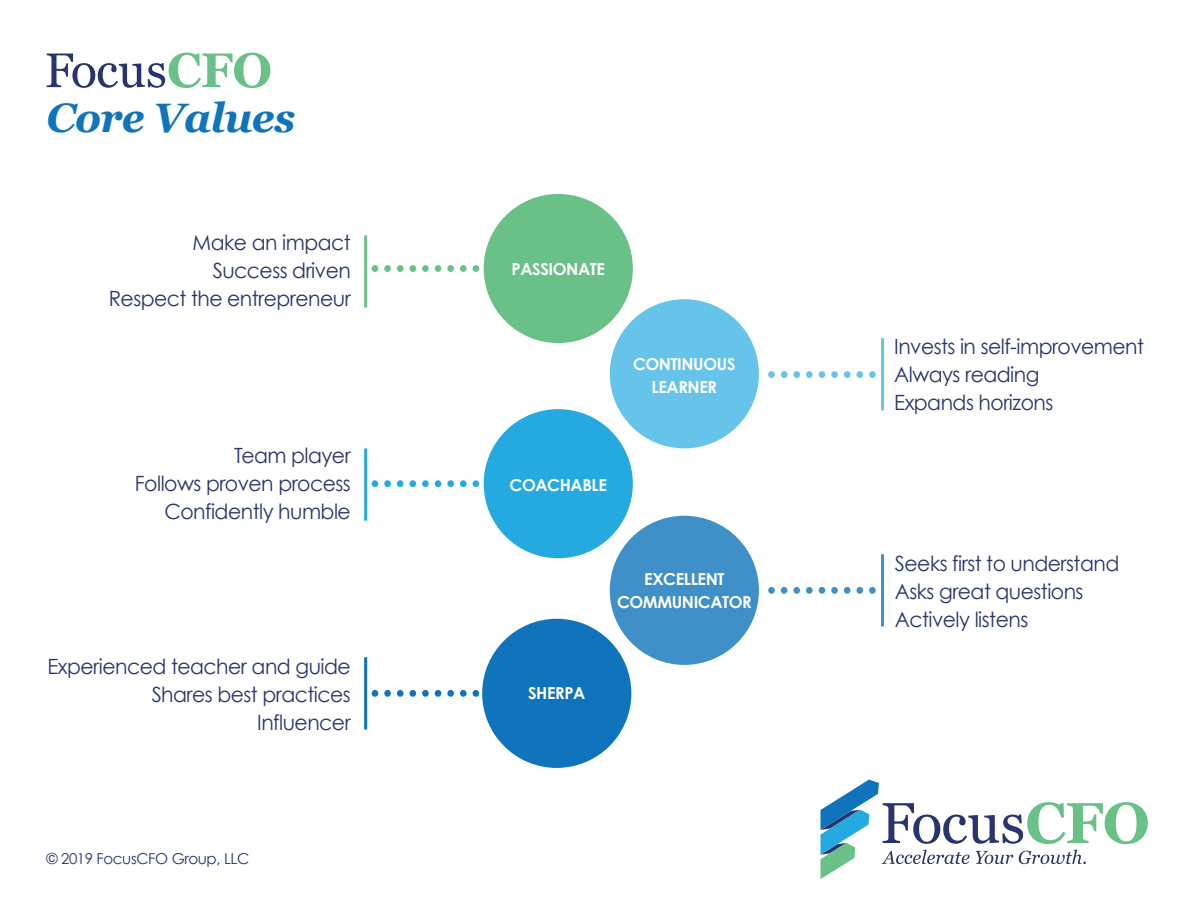
<style>
.page{position:relative;width:1188px;height:918px;background:#fff}
.page>*{position:absolute;margin:0;border:0;box-sizing:border-box;transform-origin:0 0}
.t1{font:italic 700 41.1px "Georgia";letter-spacing:-.02em;color:#1074bc}
.t2{font:21px/27.9px "Century Gothic";letter-spacing:-.025em;color:#27346e;text-align:right}
.t3{font:700 16.5px/22.5px "Century Gothic";letter-spacing:-.025em;color:#fff;text-align:center}
.t4{font:15px "Century Gothic";letter-spacing:-.025em;color:#27346e}
</style>
<div class="page">
<div style="left:372px;top:480px;width:6px;height:7px;background:#24aae1;border-radius:50%"></div>
<div style="left:384px;top:480px;width:7px;height:7px;background:#24aae1;border-radius:50%"></div>
<div style="left:397px;top:480px;width:7px;height:7px;background:#24aae1;border-radius:50%"></div>
<div style="left:410px;top:480px;width:6px;height:7px;background:#24aae1;border-radius:50%"></div>
<div style="left:422px;top:480px;width:7px;height:7px;background:#24aae1;border-radius:50%"></div>
<div style="left:435px;top:480px;width:6px;height:7px;background:#24aae1;border-radius:50%"></div>
<div style="left:447px;top:480px;width:7px;height:7px;background:#24aae1;border-radius:50%"></div>
<div style="left:460px;top:480px;width:7px;height:7px;background:#24aae1;border-radius:50%"></div>
<div style="left:473px;top:480px;width:6px;height:7px;background:#24aae1;border-radius:50%"></div>
<div style="left:484px;top:409px;width:149px;height:149px;background:#24aae1;border-radius:50%"></div>
<hr style="left:364px;top:448px;width:3px;height:73px;background:#24aae1">
<div style="left:372px;top:265px;width:6px;height:7px;background:#69c188;border-radius:50%"></div>
<div style="left:384px;top:265px;width:7px;height:7px;background:#69c188;border-radius:50%"></div>
<div style="left:397px;top:265px;width:7px;height:7px;background:#69c188;border-radius:50%"></div>
<div style="left:410px;top:265px;width:6px;height:7px;background:#69c188;border-radius:50%"></div>
<div style="left:422px;top:265px;width:7px;height:7px;background:#69c188;border-radius:50%"></div>
<div style="left:435px;top:265px;width:6px;height:7px;background:#69c188;border-radius:50%"></div>
<div style="left:447px;top:265px;width:7px;height:7px;background:#69c188;border-radius:50%"></div>
<div style="left:460px;top:265px;width:7px;height:7px;background:#69c188;border-radius:50%"></div>
<div style="left:473px;top:265px;width:6px;height:7px;background:#69c188;border-radius:50%"></div>
<svg style="left:768px;top:587px;width:7px;height:7px"></svg>
<div style="left:781px;top:587px;width:6px;height:7px;background:#3f8fc9;border-radius:50%"></div>
<div style="left:793px;top:587px;width:7px;height:7px;background:#3f8fc9;border-radius:50%"></div>
<div style="left:806px;top:587px;width:7px;height:7px;background:#3f8fc9;border-radius:50%"></div>
<div style="left:819px;top:587px;width:6px;height:7px;background:#3f8fc9;border-radius:50%"></div>
<svg style="left:831px;top:587px;width:7px;height:7px"></svg>
<div style="left:844px;top:587px;width:6px;height:7px;background:#3f8fc9;border-radius:50%"></div>
<svg style="left:856px;top:587px;width:7px;height:7px"></svg>
<div style="left:869px;top:587px;width:7px;height:7px;background:#3f8fc9;border-radius:50%"></div>
<div style="left:372px;top:690px;width:6px;height:7px;background:#1074bc;border-radius:50%"></div>
<div style="left:384px;top:690px;width:7px;height:7px;background:#1074bc;border-radius:50%"></div>
<div style="left:397px;top:690px;width:7px;height:7px;background:#1074bc;border-radius:50%"></div>
<div style="left:410px;top:690px;width:6px;height:7px;background:#1074bc;border-radius:50%"></div>
<div style="left:422px;top:690px;width:7px;height:7px;background:#1074bc;border-radius:50%"></div>
<div style="left:435px;top:690px;width:6px;height:7px;background:#1074bc;border-radius:50%"></div>
<div style="left:447px;top:690px;width:7px;height:7px;background:#1074bc;border-radius:50%"></div>
<div style="left:460px;top:690px;width:7px;height:7px;background:#1074bc;border-radius:50%"></div>
<div style="left:473px;top:690px;width:6px;height:7px;background:#1074bc;border-radius:50%"></div>
<div style="left:768px;top:371px;width:7px;height:7px;background:#66c3ea;border-radius:50%"></div>
<div style="left:781px;top:371px;width:6px;height:7px;background:#66c3ea;border-radius:50%"></div>
<svg style="left:793px;top:371px;width:7px;height:7px"></svg>
<div style="left:806px;top:371px;width:7px;height:7px;background:#66c3ea;border-radius:50%"></div>
<div style="left:819px;top:371px;width:6px;height:7px;background:#66c3ea;border-radius:50%"></div>
<div style="left:831px;top:371px;width:7px;height:7px;background:#66c3ea;border-radius:50%"></div>
<div style="left:844px;top:371px;width:6px;height:7px;background:#66c3ea;border-radius:50%"></div>
<svg style="left:856px;top:371px;width:7px;height:7px"></svg>
<div style="left:869px;top:371px;width:7px;height:7px;background:#66c3ea;border-radius:50%"></div>
<svg style="left:47px;top:53px;width:223px;height:35px"></svg>
<svg style="left:820px;top:780px;width:328px;height:99px"></svg>
<div style="left:610px;top:516px;width:149px;height:149px;background:#3f8fc9;border-radius:50%"></div>
<div style="left:482px;top:619px;width:149px;height:149px;background:#1074bc;border-radius:50%"></div>
<hr style="left:881px;top:554px;width:3px;height:72px;background:#1074bc">
<hr style="left:364px;top:657px;width:3px;height:72px;background:#1074bc">
<div style="left:484px;top:194px;width:149px;height:149px;background:#69c188;border-radius:50%"></div>
<div style="left:610px;top:299px;width:149px;height:149px;background:#66c3ea;border-radius:50%"></div>
<hr style="left:881px;top:338px;width:3px;height:72px;background:#24aae1">
<hr style="left:364px;top:235px;width:3px;height:73px;background:#69c188">
<h1 class="t1" style="left:47px;top:87px;width:250px">Core Values</h1>
<p class="t2" style="left:109px;top:228px;width:244px">Make an impact<br>Success driven<br>Respect the entrepreneur</p>
<p class="t2" style="left:135px;top:441px;width:217px">Team player<br>Follows proven process<br>Confidently humble</p>
<p class="t2" style="left:47px;top:652px;width:305px">Experienced teacher and guide<br>Shares best practices<br>Influencer</p>
<p class="t4" style="left:47px;top:849px;width:204px">© 2019 FocusCFO Group, LLC</p>
<p class="t3" style="left:512px;top:258px;width:95px">PASSIONATE</p>
<p class="t3" style="left:633px;top:353px;width:104px">CONTINUOUS<br>LEARNER</p>
<p class="t3" style="left:510px;top:473px;width:99px">COACHABLE</p>
<p class="t3" style="left:528px;top:682px;width:59px">SHERPA</p>
<p class="t3" style="left:617px;top:568px;width:136px">EXCELLENT<br>COMMUNICATOR</p>
<p class="t2" style="left:894px;top:332px;width:251px;text-align:left">Invests in self-improvement<br>Always reading<br>Expands horizons</p>
<p class="t2" style="left:895px;top:549px;width:226px;text-align:left">Seeks first to understand<br>Asks great questions<br>Actively listens</p>
</div>
